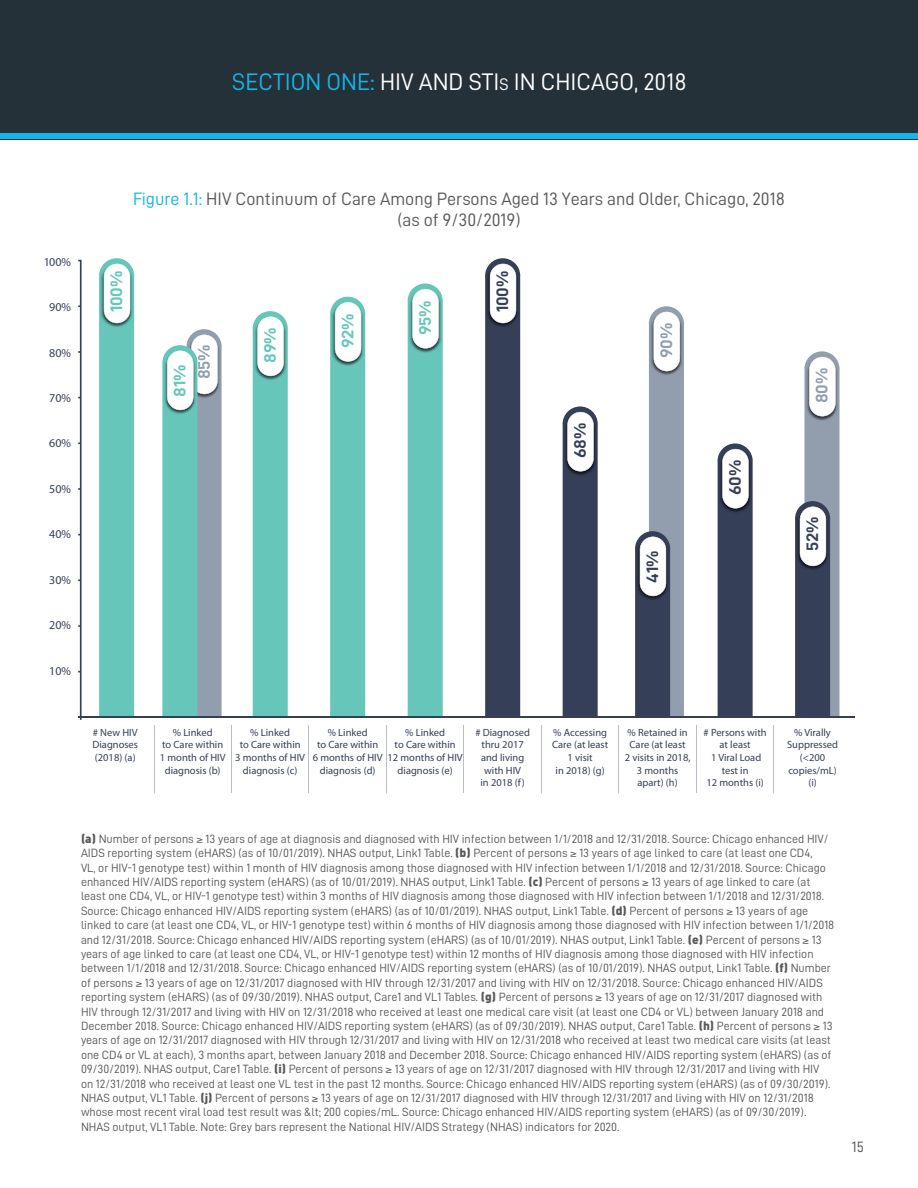
<style>
.page{position:relative;width:918px;height:1188px;background:#fff}
.page>*{position:absolute;margin:0;border:0;box-sizing:border-box;transform-origin:0 0}
.t1{font:24px "D DIN";color:#fff}
.Paragraph_Style-_TEX{font:18px "D DIN";color:#57585a}
.t2{font:16.65px "D DIN Exp Bold";color:#65c6b9}
.t3{font:16.65px "D DIN Exp Bold";color:#353f57}
.t4{font:16.65px "D DIN Exp Bold";color:#929dae}
.t5{font:15px "D DIN";color:#57585a}
.Paragraph_Style-_TEX-2{font:12px/14.4px "D DIN";color:#57585a}
.t6{font:12px "Myriad Pro";color:#353f57}
.t7{font:10.5px/12.6px "Myriad Pro";color:#353f57;text-align:center}
.s1{color:#12b5e8}
.s2{font-size:16.8px}
.s3{font-family:"DIN";font-weight:900}
</style>
<div class="page">
<div style="left:0;top:0;width:918px;height:139px;background:#253138"></div>
<div style="left:0;top:133px;width:918px;height:6px;background:#12b5e8"></div>
<img style="left:562px;top:421px;width:1px;height:56px">
<svg style="left:563px;top:406px;width:35px;height:310px;background:#535b6f"></svg>
<svg style="left:162px;top:329px;width:60px;height:387px;background:#8ec1c0"></svg>
<img style="left:252px;top:326px;width:1px;height:56px">
<svg style="left:253px;top:311px;width:35px;height:405px;background:#76cbbf"></svg>
<img style="left:365px;top:312px;width:1px;height:55px">
<svg style="left:330px;top:297px;width:35px;height:419px;background:#75cabf"></svg>
<img style="left:407px;top:298px;width:1px;height:56px">
<svg style="left:408px;top:284px;width:35px;height:432px;background:#75cabf"></svg>
<img style="left:134px;top:274px;width:1px;height:55px">
<svg style="left:99px;top:258px;width:35px;height:458px;background:#73cabe"></svg>
<img style="left:520px;top:273px;width:1px;height:56px">
<svg style="left:485px;top:258px;width:35px;height:458px;background:#495267"></svg>
<svg style="left:78px;top:260px;width:4px;height:460px"></svg>
<hr style="left:78px;top:716px;width:777px;height:2px;background:#353f57">
<hr style="left:154px;top:725px;width:1px;height:67px;background:#b8becb">
<hr style="left:231px;top:725px;width:1px;height:67px;background:#b8becb">
<hr style="left:309px;top:725px;width:1px;height:67px;background:#b8becb">
<hr style="left:386px;top:725px;width:1px;height:67px;background:#b8becb">
<hr style="left:464px;top:725px;width:1px;height:67px;background:#b8becb">
<hr style="left:541px;top:725px;width:1px;height:67px;background:#b8becb">
<hr style="left:619px;top:725px;width:1px;height:67px;background:#b8becb">
<hr style="left:696px;top:725px;width:1px;height:67px;background:#b8becb">
<hr style="left:773px;top:725px;width:1px;height:67px;background:#b8becb">
<img style="left:717px;top:458px;width:1px;height:56px">
<svg style="left:718px;top:443px;width:35px;height:273px"></svg>
<svg style="left:795px;top:351px;width:45px;height:365px"></svg>
<svg style="left:635px;top:306px;width:49px;height:410px"></svg>
<h1 class="t1" style="left:232px;top:68px;width:456px"><span class="s1">SECTION ONE:</span> HIV AND STI<span class="s2">s</span> IN CHICAGO, 2018</h1>
<p class="t6" style="left:43px;top:254px;width:29px">100%</p>
<p class="t6" style="left:49px;top:300px;width:23px">90%</p>
<p class="t6" style="left:49px;top:345px;width:23px">80%</p>
<p class="t6" style="left:49px;top:391px;width:23px">70%</p>
<p class="t6" style="left:49px;top:436px;width:23px">60%</p>
<p class="t6" style="left:49px;top:481px;width:23px">50%</p>
<p class="t6" style="left:49px;top:527px;width:23px">40%</p>
<p class="t6" style="left:49px;top:572px;width:23px">30%</p>
<p class="t6" style="left:49px;top:618px;width:23px">20%</p>
<p class="t6" style="left:49px;top:663px;width:23px">10%</p>
<p class="Paragraph_Style-_TEX" style="left:133px;top:189px;width:653px"><span class="s1">Figure 1.1:</span> HIV Continuum of Care Among Persons Aged 13 Years and Older, Chicago, 2018</p>
<p class="Paragraph_Style-_TEX" style="left:397px;top:210px;width:125px">(as of 9/30/2019)</p>
<h3 class="t2" style="left:107px;top:312px;width:43px;rotate:-90deg">100%</h3>
<h3 class="t3" style="left:493px;top:312px;width:43px;rotate:-90deg">100%</h3>
<h3 class="t2" style="left:416px;top:335px;width:36px;rotate:-90deg">95%</h3>
<h3 class="t2" style="left:338px;top:348px;width:36px;rotate:-90deg">92%</h3>
<h3 class="t2" style="left:261px;top:363px;width:37px;rotate:-90deg">89%</h3>
<h3 class="t4" style="left:195px;top:379px;width:37px;rotate:-90deg">85%</h3>
<h3 class="t2" style="left:171px;top:397px;width:34px;rotate:-90deg">81%</h3>
<h3 class="t3" style="left:571px;top:458px;width:37px;rotate:-90deg">68%</h3>
<h3 class="t4" style="left:657px;top:358px;width:37px;rotate:-90deg">90%</h3>
<h3 class="t3" style="left:643px;top:583px;width:34px;rotate:-90deg">41%</h3>
<h3 class="t3" style="left:726px;top:495px;width:37px;rotate:-90deg">60%</h3>
<h3 class="t4" style="left:813px;top:403px;width:37px;rotate:-90deg">80%</h3>
<h3 class="t3" style="left:803px;top:551px;width:36px;rotate:-90deg">52%</h3>
<p class="t7" style="left:93px;top:726px;width:47px;text-align:justify"># New HIV Diagnoses (2018) (a)</p>
<p class="t7" style="left:160px;top:726px;width:67px">% Linked<br>to Care within<br>1 month of HIV diagnosis (b)</p>
<p class="t7" style="left:235px;top:726px;width:71px">% Linked<br>to Care within<br>3 months of HIV diagnosis (c)</p>
<p class="t7" style="left:313px;top:726px;width:71px">% Linked<br>to Care within<br>6 months of HIV diagnosis (d)</p>
<p class="t7" style="left:388px;top:726px;width:77px">% Linked<br>to Care within<br>12 months of HIV diagnosis (e)</p>
<p class="t7" style="left:475px;top:726px;width:56px"># Diagnosed thru 2017 and living with HIV<br>in 2018 (f)</p>
<p class="t7" style="left:625px;top:726px;width:67px">% Retained in<br>Care (at least<br>2 visits in 2018,<br>3 months apart) (h)</p>
<p class="t7" style="left:704px;top:726px;width:65px"># Persons with at least<br>1 Viral Load test in<br>12 months (i)</p>
<p class="t7" style="left:787px;top:726px;width:52px">% Virally<br>Suppressed (&lt;200 copies/mL) (i)</p>
<p class="t7" style="left:552px;top:726px;width:58px">% Accessing<br>Care (at least<br>1 visit<br>in 2018) (g)</p>
<p class="Paragraph_Style-_TEX-2" style="left:81px;top:831px;width:755px"><span class="s3">(a)</span> Number of persons ≥ 13 years of age at diagnosis and diagnosed with HIV infection between 1/1/2018 and 12/31/2018. Source: Chicago enhanced HIV/ AIDS reporting system (eHARS) (as of 10/01/2019). NHAS output, Link1 Table. <span class="s3">(b)</span> Percent of persons ≥ 13 years of age linked to care (at least one CD4,<br>VL, or HIV-1 genotype test) within 1 month of HIV diagnosis among those diagnosed with HIV infection between 1/1/2018 and 12/31/2018. Source: Chicago enhanced HIV/AIDS reporting system (eHARS) (as of 10/01/2019). NHAS output, Link1 Table. <span class="s3">(c)</span> Percent of persons ≥ 13 years of age linked to care (at least one CD4, VL, or HIV-1 genotype test) within 3 months of HIV diagnosis among those diagnosed with HIV infection between 1/1/2018 and 12/31/2018.<br>Source: Chicago enhanced HIV/AIDS reporting system (eHARS) (as of 10/01/2019). NHAS output, Link1 Table. <span class="s3">(d)</span> Percent of persons ≥ 13 years of age linked to care (at least one CD4, VL, or HIV-1 genotype test) within 6 months of HIV diagnosis among those diagnosed with HIV infection between 1/1/2018 and 12/31/2018. Source: Chicago enhanced HIV/AIDS reporting system (eHARS) (as of 10/01/2019). NHAS output, Link1 Table. <span class="s3">(e)</span> Percent of persons ≥ 13 years of age linked to care (at least one CD4, VL, or HIV-1 genotype test) within 12 months of HIV diagnosis among those diagnosed with HIV infection between 1/1/2018 and 12/31/2018. Source: Chicago enhanced HIV/AIDS reporting system (eHARS) (as of 10/01/2019). NHAS output, Link1 Table. <span class="s3">(f)</span> Number of persons ≥ 13 years of age on 12/31/2017 diagnosed with HIV through 12/31/2017 and living with HIV on 12/31/2018. Source: Chicago enhanced HIV/AIDS reporting system (eHARS) (as of 09/30/2019). NHAS output, Care1 and VL1 Tables. <span class="s3">(g)</span> Percent of persons ≥ 13 years of age on 12/31/2017 diagnosed with HIV through 12/31/2017 and living with HIV on 12/31/2018 who received at least one medical care visit (at least one CD4 or VL) between January 2018 and December 2018. Source: Chicago enhanced HIV/AIDS reporting system (eHARS) (as of 09/30/2019). NHAS output, Care1 Table. <span class="s3">(h)</span> Percent of persons ≥ 13 years of age on 12/31/2017 diagnosed with HIV through 12/31/2017 and living with HIV on 12/31/2018 who received at least two medical care visits (at least one CD4 or VL at each), 3 months apart, between January 2018 and December 2018. Source: Chicago enhanced HIV/AIDS reporting system (eHARS) (as of 09/30/2019). NHAS output, Care1 Table. <span class="s3">(i)</span> Percent of persons ≥ 13 years of age on 12/31/2017 diagnosed with HIV through 12/31/2017 and living with HIV on 12/31/2018 who received at least one VL test in the past 12 months. Source: Chicago enhanced HIV/AIDS reporting system (eHARS) (as of 09/30/2019).<br>NHAS output, VL1 Table. <span class="s3">(j)</span> Percent of persons ≥ 13 years of age on 12/31/2017 diagnosed with HIV through 12/31/2017 and living with HIV on 12/31/2018 whose most recent viral load test result was &amp;lt; 200 copies/mL. Source: Chicago enhanced HIV/AIDS reporting system (eHARS) (as of 09/30/2019).<br>NHAS output, VL1 Table. Note: Grey bars represent the National HIV/AIDS Strategy (NHAS) indicators for 2020.</p>
<p class="t5" style="left:852px;top:1139px;width:14px">15</p>
</div>
